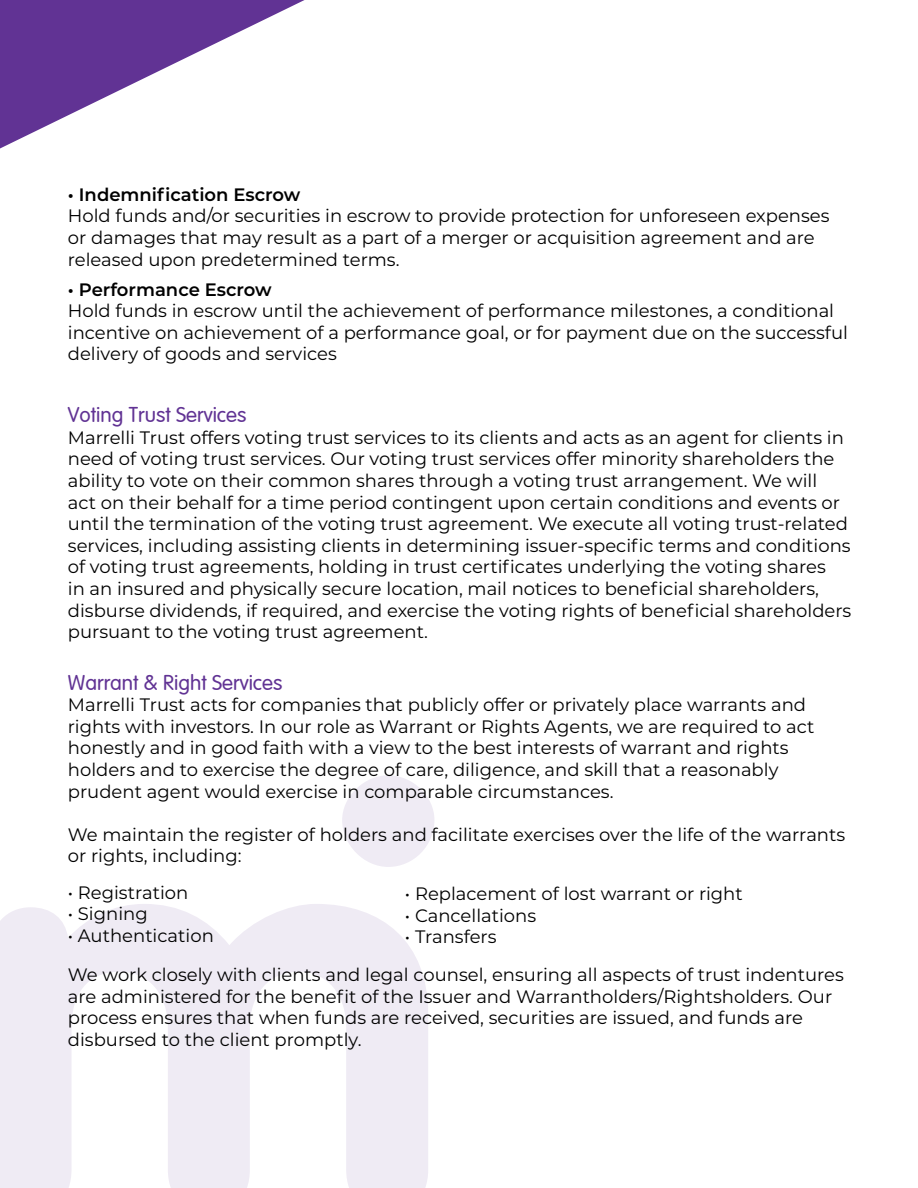
<style>
.page{position:relative;width:918px;height:1188px;background:#fff}
.page>*{position:absolute;margin:0;border:0;box-sizing:border-box;transform-origin:0 0}
.t1{font:300 21px "VAG Rounded";color:#613394}
.t2{font:18px/21.6px "Montserrat";color:#000}
.t3{font:600 18px "Montserrat";color:#000}
</style>
<div class="page">
<svg style="left:0;top:0;width:305px;height:148px"></svg>
<svg style="left:0;top:904px;width:428px;height:284px;fill:#efebf4"></svg>
<div style="left:342px;top:775px;width:92px;height:92px;background:#efebf4;border-radius:50%"></div>
<p class="t3" style="left:68px;top:182px;width:234px">• Indemnification Escrow</p>
<p class="t2" style="left:68px;top:205px;width:763px">Hold funds and/or securities in escrow to provide protection for unforeseen expenses or damages that may result as a part of a merger or acquisition agreement and are released upon predetermined terms.</p>
<p class="t3" style="left:68px;top:276px;width:205px">• Performance Escrow</p>
<p class="t2" style="left:68px;top:299px;width:782px">Hold funds in escrow until the achievement of performance milestones, a conditional incentive on achievement of a performance goal, or for payment due on the successful delivery of goods and services</p>
<p class="t1" style="left:68px;top:403px;width:180px">Voting Trust Services</p>
<p class="t2" style="left:68px;top:426px;width:785px">Marrelli Trust offers voting trust services to its clients and acts as an agent for clients in need of voting trust services. Our voting trust services offer minority shareholders the ability to vote on their common shares through a voting trust arrangement. We will<br>act on their behalf for a time period contingent upon certain conditions and events or until the termination of the voting trust agreement. We execute all voting trust-related services, including assisting clients in determining issuer-specific terms and conditions of voting trust agreements, holding in trust certificates underlying the voting shares<br>in an insured and physically secure location, mail notices to beneficial shareholders, disburse dividends, if required, and exercise the voting rights of beneficial shareholders pursuant to the voting trust agreement.</p>
<p class="t1" style="left:68px;top:670px;width:216px">Warrant &amp; Right Services</p>
<p class="t2" style="left:68px;top:693px;width:748px">Marrelli Trust acts for companies that publicly offer or privately place warrants and rights with investors. In our role as Warrant or Rights Agents, we are required to act honestly and in good faith with a view to the best interests of warrant and rights holders and to exercise the degree of care, diligence, and skill that a reasonably prudent agent would exercise in comparable circumstances.</p>
<p class="t2" style="left:68px;top:823px;width:779px">We maintain the register of holders and facilitate exercises over the life of the warrants or rights, including:</p>
<p class="t2" style="left:68px;top:881px;width:122px">• Registration</p>
<p class="t2" style="left:68px;top:902px;width:81px">• Signing</p>
<p class="t2" style="left:68px;top:924px;width:147px">• Authentication</p>
<p class="t2" style="left:405px;top:882px;width:339px">• Replacement of lost warrant or right</p>
<p class="t2" style="left:405px;top:904px;width:133px">• Cancellations</p>
<p class="t2" style="left:68px;top:917px;width:777px;line-height:37.8px;text-align:center">• Transfers<br>We work closely with clients and legal counsel, ensuring all aspects of trust indentures</p>
<p class="t2" style="left:68px;top:985px;width:766px">are administered for the benefit of the Issuer and Warrantholders/Rightsholders. Our process ensures that when funds are received, securities are issued, and funds are disbursed to the client promptly.</p>
</div>
